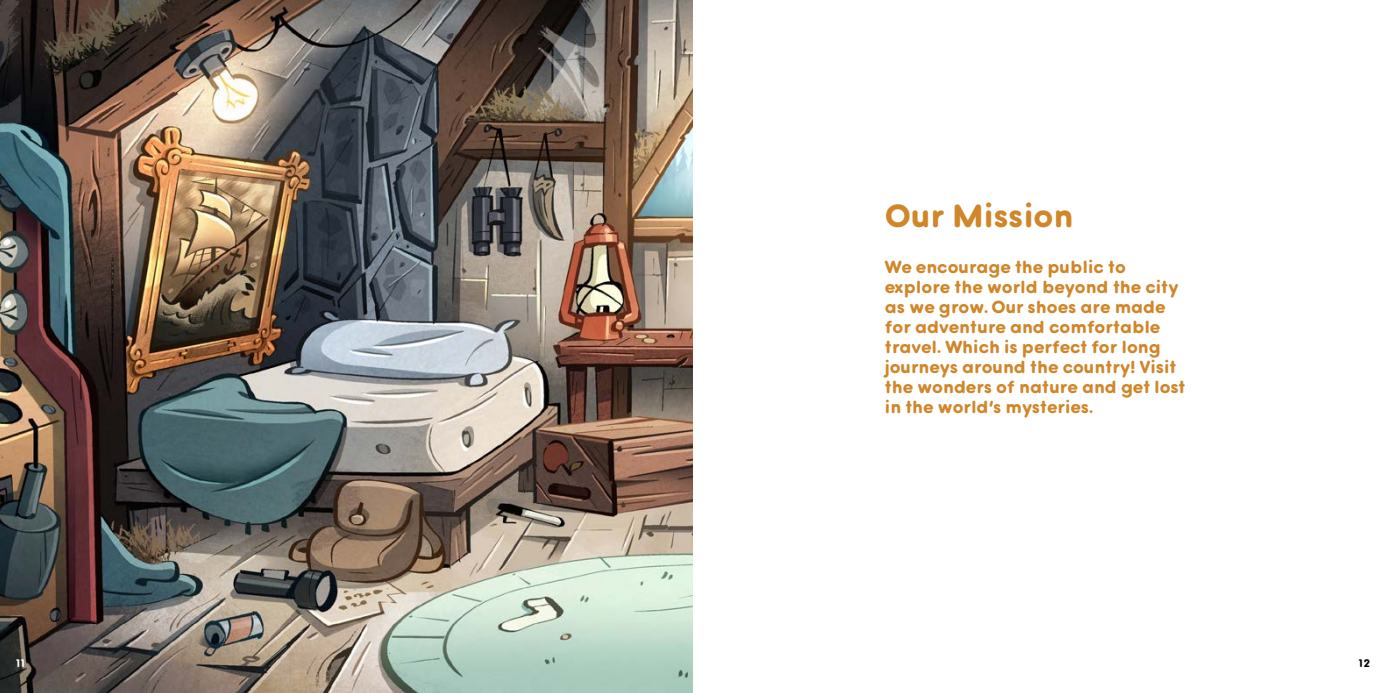
<style>
.page{position:relative;width:1386px;height:693px;background:#fff}
.page>*{position:absolute;margin:0;border:0;box-sizing:border-box;transform-origin:0 0}
.t1{font:600 30.62px "Bauhaus Goji Display";color:#d08629}
.t2{font:600 16.62px/19.9px "Bauhaus Goji Display";color:#d08629}
.t3{font:600 10.5px "Bauhaus Goji Display";color:#fff}
.t4{font:600 10.5px "Bauhaus Goji Display";color:#000}
</style>
<div class="page">
<img style="left:0;top:0;width:693px;height:693px">
<h1 class="t1" style="left:885px;top:192px;width:190px">Our Mission</h1>
<p class="t2" style="left:885px;top:256px;width:302px">We encourage the public to explore the world beyond the city as we grow. Our shoes are made for adventure and comfortable travel. Which is perfect for long journeys around the country! Visit the wonders of nature and get lost in the world’s mysteries.</p>
<p class="t3" style="left:16px;top:655px;width:11px">11</p>
<p class="t4" style="left:1359px;top:655px;width:13px">12</p>
</div>
